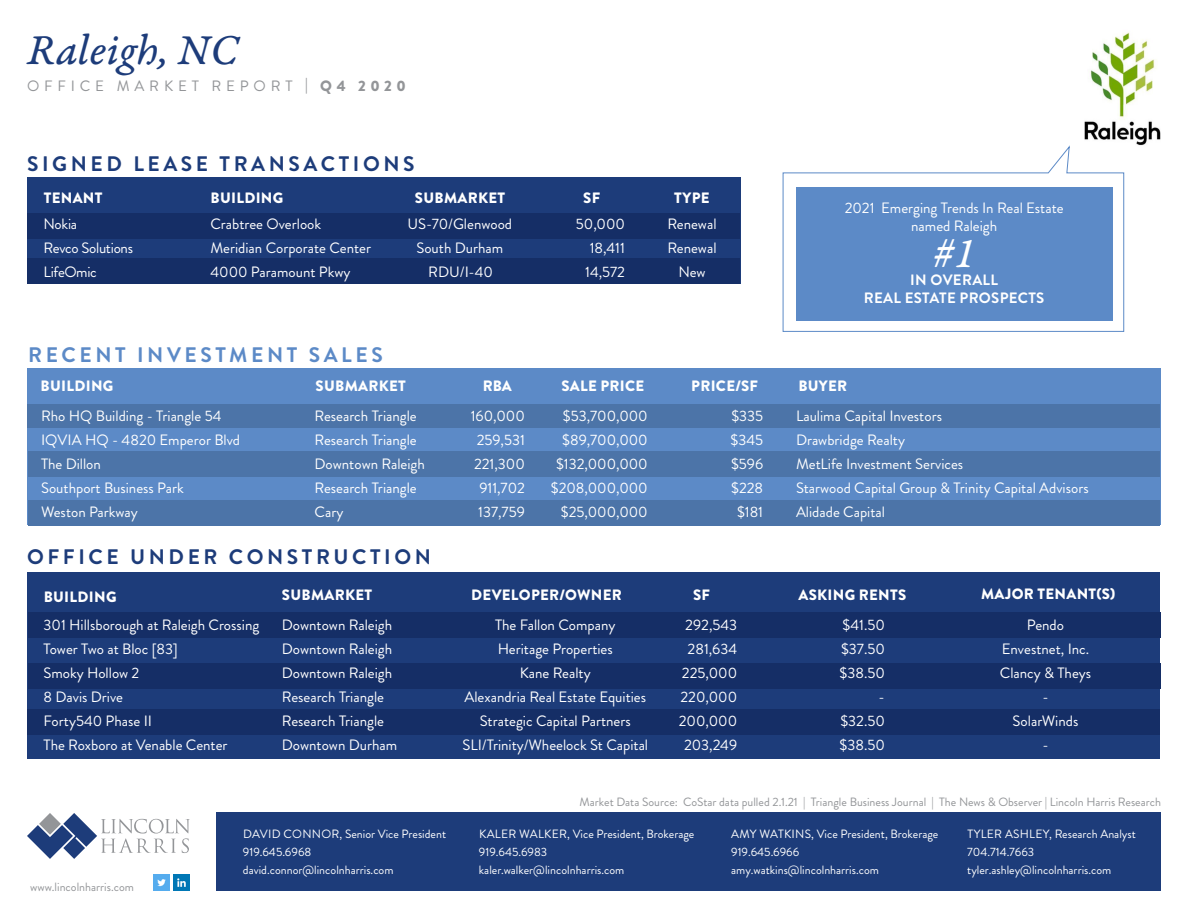
<style>
.page{position:relative;width:1188px;height:918px;background:#fff}
.page>*{position:absolute;margin:0;border:0;box-sizing:border-box;transform-origin:0 0}
.t1{font:45px "Garamond Premr Pro It Capt";color:#1d3c7a}
.t2{font:45px "Garamond Premr Pro It Capt";color:#fff}
.t3{font:700 21px "Brandon Grotesque";letter-spacing:.17em;color:#1d3c7a}
.t4{font:700 21px "Brandon Grotesque";letter-spacing:.17em;color:#5c8ac7}
.t5{font:15px/18px "Brandon Grotesque";color:#fff;text-align:center}
.t6{font:900 15px "Brandon Grotesque";letter-spacing:.02em;color:#fff}
.t7{font:700 15px/18px "Brandon Grotesque";letter-spacing:.02em;color:#fff;text-align:center}
.t8{font:15px "Brandon Grotesque";letter-spacing:.32em;color:#939598}
.t9{font:15px "Brandon Grotesque";letter-spacing:-.02em;color:#fff}
.t10{font:12px/18px "Brandon Grotesque";color:#fff}
.t11{font:12px "Brandon Grotesque";color:#939598}
.s1{font-weight:700}
.s2{font-weight:900}
</style>
<div class="page">
<div style="left:216px;top:812px;width:945px;height:79px;background:#1d3c7a"></div>
<svg style="left:27px;top:813px;width:163px;height:46px"></svg>
<img style="left:174px;top:875px;width:16px;height:16px">
<img style="left:154px;top:875px;width:16px;height:16px">
<div style="left:27px;top:368px;width:1133px;height:157px;background:#5c8ac7"></div>
<div style="left:27px;top:177px;width:713px;height:106px;background:#1d3c7a"></div>
<div style="left:27px;top:213px;width:713px;height:26px;background:#152e66"></div>
<div style="left:27px;top:258px;width:713px;height:25px;background:#152e66"></div>
<div style="left:27px;top:404px;width:1133px;height:24px;background:#4c74a8"></div>
<div style="left:28px;top:573px;width:1132px;height:186px;background:#1d3c7a"></div>
<div style="left:28px;top:710px;width:1132px;height:25px;background:#152e66"></div>
<div style="left:28px;top:663px;width:1132px;height:26px;background:#152e66"></div>
<div style="left:28px;top:613px;width:1132px;height:25px;background:#152e66"></div>
<img style="left:1084px;top:32px;width:77px;height:114px">
<svg style="left:782px;top:144px;width:342px;height:188px"></svg>
<div style="left:796px;top:187px;width:316px;height:134px;background:#5c8ac7"></div>
<div style="left:28px;top:452px;width:1132px;height:25px;background:#4c74a8"></div>
<div style="left:28px;top:500px;width:1132px;height:26px;background:#4c74a8"></div>
<p class="t1" style="left:27px;top:23px;width:214px">Raleigh, NC</p>
<p class="t8" style="left:27px;top:75px;width:380px">OFFICE MARKET REPORT <span class="s1">|</span> <span class="s2">Q4 2020</span></p>
<p class="t3" style="left:27px;top:149px;width:389px">SIGNED LEASE TRANSACTIONS</p>
<p class="t6" style="left:44px;top:188px;width:60px">TENANT</p>
<p class="t6" style="left:211px;top:188px;width:74px">BUILDING</p>
<p class="t6" style="left:415px;top:188px;width:92px">SUBMARKET</p>
<p class="t6" style="left:583px;top:188px;width:18px">SF</p>
<p class="t6" style="left:674px;top:188px;width:37px">TYPE</p>
<p class="t5" style="left:210px;top:215px;width:112px">Crabtree Overlook</p>
<p class="t5" style="left:210px;top:239px;width:162px">Meridian Corporate Center</p>
<p class="t5" style="left:210px;top:263px;width:141px">4000 Paramount Pkwy</p>
<p class="t5" style="left:44px;top:215px;width:35px">Nokia</p>
<p class="t9" style="left:44px;top:238px;width:91px">Revco Solutions</p>
<p class="t9" style="left:44px;top:262px;width:55px">LifeOmic</p>
<p class="t5" style="left:408px;top:215px;width:106px">US-70/Glenwood</p>
<p class="t5" style="left:416px;top:239px;width:88px">South Durham</p>
<p class="t5" style="left:428px;top:263px;width:66px">RDU/I-40</p>
<p class="t5" style="left:667px;top:215px;width:51px">Renewal</p>
<p class="t5" style="left:667px;top:239px;width:51px">Renewal</p>
<p class="t5" style="left:678px;top:263px;width:29px">New</p>
<p class="t5" style="left:576px;top:215px;width:51px">50,000</p>
<p class="t5" style="left:590px;top:239px;width:37px">18,411</p>
<p class="t5" style="left:585px;top:263px;width:41px">14,572</p>
<p class="t4" style="left:28px;top:340px;width:356px">RECENT INVESTMENT SALES</p>
<p class="t6" style="left:41px;top:375px;width:74px">BUILDING</p>
<p class="t6" style="left:316px;top:375px;width:92px">SUBMARKET</p>
<p class="t6" style="left:561px;top:375px;width:84px">SALE PRICE</p>
<p class="t6" style="left:691px;top:375px;width:68px">PRICE/SF</p>
<p class="t6" style="left:483px;top:375px;width:31px">RBA</p>
<p class="t5" style="left:41px;top:407px;width:182px">Rho HQ Building - Triangle 54</p>
<p class="t5" style="left:41px;top:431px;width:201px">IQVIA HQ - 4820 Emperor Blvd</p>
<p class="t5" style="left:41px;top:455px;width:61px">The Dillon</p>
<p class="t5" style="left:41px;top:479px;width:144px">Southport Business Park</p>
<p class="t5" style="left:41px;top:503px;width:98px">Weston Parkway</p>
<p class="t5" style="left:315px;top:407px;width:104px">Research Triangle</p>
<p class="t5" style="left:315px;top:431px;width:104px">Research Triangle</p>
<p class="t5" style="left:315px;top:455px;width:112px">Downtown Raleigh</p>
<p class="t5" style="left:315px;top:479px;width:104px">Research Triangle</p>
<p class="t5" style="left:315px;top:503px;width:30px">Cary</p>
<p class="t3" style="left:27px;top:542px;width:405px">OFFICE UNDER CONSTRUCTION</p>
<p class="t5" style="left:471px;top:407px;width:56px">160,000</p>
<p class="t5" style="left:477px;top:431px;width:50px">259,531</p>
<p class="t5" style="left:474px;top:455px;width:52px">221,300</p>
<p class="t5" style="left:479px;top:479px;width:47px">911,702</p>
<p class="t5" style="left:478px;top:503px;width:48px">137,759</p>
<p class="t5" style="left:563px;top:407px;width:86px">$53,700,000</p>
<p class="t5" style="left:562px;top:431px;width:87px">$89,700,000</p>
<p class="t5" style="left:556px;top:455px;width:93px">$132,000,000</p>
<p class="t5" style="left:551px;top:479px;width:98px">$208,000,000</p>
<p class="t5" style="left:561px;top:503px;width:88px">$25,000,000</p>
<p class="t5" style="left:731px;top:407px;width:33px">$335</p>
<p class="t5" style="left:731px;top:431px;width:34px">$345</p>
<p class="t5" style="left:731px;top:455px;width:34px">$596</p>
<p class="t5" style="left:731px;top:479px;width:34px">$228</p>
<p class="t5" style="left:737px;top:503px;width:28px">$181</p>
<p class="t5" style="left:845px;top:199px;width:220px">2021 Emerging Trends In Real Estate named Raleigh</p>
<p class="t2" style="left:933px;top:226px;width:44px">#1</p>
<p class="t7" style="left:864px;top:271px;width:182px">IN OVERALL<br>REAL ESTATE PROSPECTS</p>
<p class="t6" style="left:798px;top:375px;width:50px">BUYER</p>
<p class="t5" style="left:796px;top:407px;width:148px">Laulima Capital Investors</p>
<p class="t5" style="left:796px;top:431px;width:111px">Drawbridge Realty</p>
<p class="t5" style="left:796px;top:455px;width:169px">MetLife Investment Services</p>
<p class="t5" style="left:796px;top:479px;width:294px">Starwood Capital Group &amp; Trinity Capital Advisors</p>
<p class="t5" style="left:796px;top:503px;width:91px">Alidade Capital</p>
<p class="t6" style="left:44px;top:586px;width:74px">BUILDING</p>
<p class="t5" style="left:44px;top:617px;width:217px">301 Hillsborough at Raleigh Crossing</p>
<p class="t5" style="left:44px;top:641px;width:136px">Tower Two at Bloc [83]</p>
<p class="t5" style="left:44px;top:665px;width:97px">Smoky Hollow 2</p>
<p class="t5" style="left:44px;top:689px;width:81px">8 Davis Drive</p>
<p class="t5" style="left:44px;top:713px;width:110px">Forty540 Phase II</p>
<p class="t5" style="left:44px;top:737px;width:186px">The Roxboro at Venable Center</p>
<p class="t6" style="left:282px;top:584px;width:92px">SUBMARKET</p>
<p class="t5" style="left:282px;top:617px;width:112px">Downtown Raleigh</p>
<p class="t5" style="left:282px;top:641px;width:112px">Downtown Raleigh</p>
<p class="t5" style="left:282px;top:665px;width:112px">Downtown Raleigh</p>
<p class="t5" style="left:282px;top:689px;width:104px">Research Triangle</p>
<p class="t5" style="left:282px;top:713px;width:104px">Research Triangle</p>
<p class="t5" style="left:282px;top:737px;width:117px">Downtown Durham</p>
<p class="t6" style="left:471px;top:584px;width:152px">DEVELOPER/OWNER</p>
<p class="t6" style="left:693px;top:584px;width:18px">SF</p>
<p class="t6" style="left:798px;top:584px;width:109px">ASKING RENTS</p>
<p class="t6" style="left:981px;top:584px;width:136px">MAJOR TENANT(S)</p>
<p class="t5" style="left:1027px;top:617px;width:39px">Pendo</p>
<p class="t5" style="left:1002px;top:641px;width:89px">Envestnet, Inc.</p>
<p class="t5" style="left:1000px;top:665px;width:93px">Clancy &amp; Theys</p>
<p class="t5" style="left:1042px;top:689px;width:8px">-</p>
<p class="t5" style="left:1013px;top:713px;width:67px">SolarWinds</p>
<p class="t5" style="left:1042px;top:737px;width:8px">-</p>
<p class="t5" style="left:843px;top:617px;width:44px">$41.50</p>
<p class="t5" style="left:841px;top:641px;width:45px">$37.50</p>
<p class="t5" style="left:840px;top:665px;width:47px">$38.50</p>
<p class="t5" style="left:879px;top:689px;width:8px">-</p>
<p class="t5" style="left:840px;top:713px;width:46px">$32.50</p>
<p class="t5" style="left:840px;top:737px;width:47px">$38.50</p>
<p class="t5" style="left:495px;top:617px;width:122px">The Fallon Company</p>
<p class="t5" style="left:498px;top:641px;width:117px">Heritage Properties</p>
<p class="t5" style="left:520px;top:665px;width:72px">Kane Realty</p>
<p class="t5" style="left:464px;top:689px;width:183px">Alexandria Real Estate Equities</p>
<p class="t5" style="left:480px;top:713px;width:152px">Strategic Capital Partners</p>
<p class="t5" style="left:462px;top:737px;width:187px">SLI/Trinity/Wheelock St Capital</p>
<p class="t5" style="left:685px;top:617px;width:53px">292,543</p>
<p class="t5" style="left:688px;top:641px;width:51px">281,634</p>
<p class="t5" style="left:682px;top:665px;width:57px">225,000</p>
<p class="t5" style="left:681px;top:689px;width:58px">220,000</p>
<p class="t5" style="left:679px;top:713px;width:60px">200,000</p>
<p class="t5" style="left:684px;top:737px;width:55px">203,249</p>
<p class="t11" style="left:580px;top:793px;width:583px">Market Data Source: CoStar data pulled 2.1.21 | Triangle Business Journal | The News &amp; Observer | Lincoln Harris Research</p>
<p class="t11" style="left:30px;top:879px;width:105px">www.lincolnharris.com</p>
<p class="t10" style="left:243px;top:825px;width:205px">DAVID CONNOR, Senior Vice President<br>919.645.6968 david.connor@lincolnharris.com</p>
<p class="t10" style="left:731px;top:825px;width:209px">AMY WATKINS, Vice President, Brokerage<br>919.645.6966 amy.watkins@lincolnharris.com</p>
<p class="t10" style="left:479px;top:825px;width:217px">KALER WALKER, Vice President, Brokerage<br>919.645.6983 kaler.walker@lincolnharris.com</p>
<p class="t10" style="left:967px;top:825px;width:170px">TYLER ASHLEY, Research Analyst<br>704.714.7663 tyler.ashley@lincolnharris.com</p>
</div>
